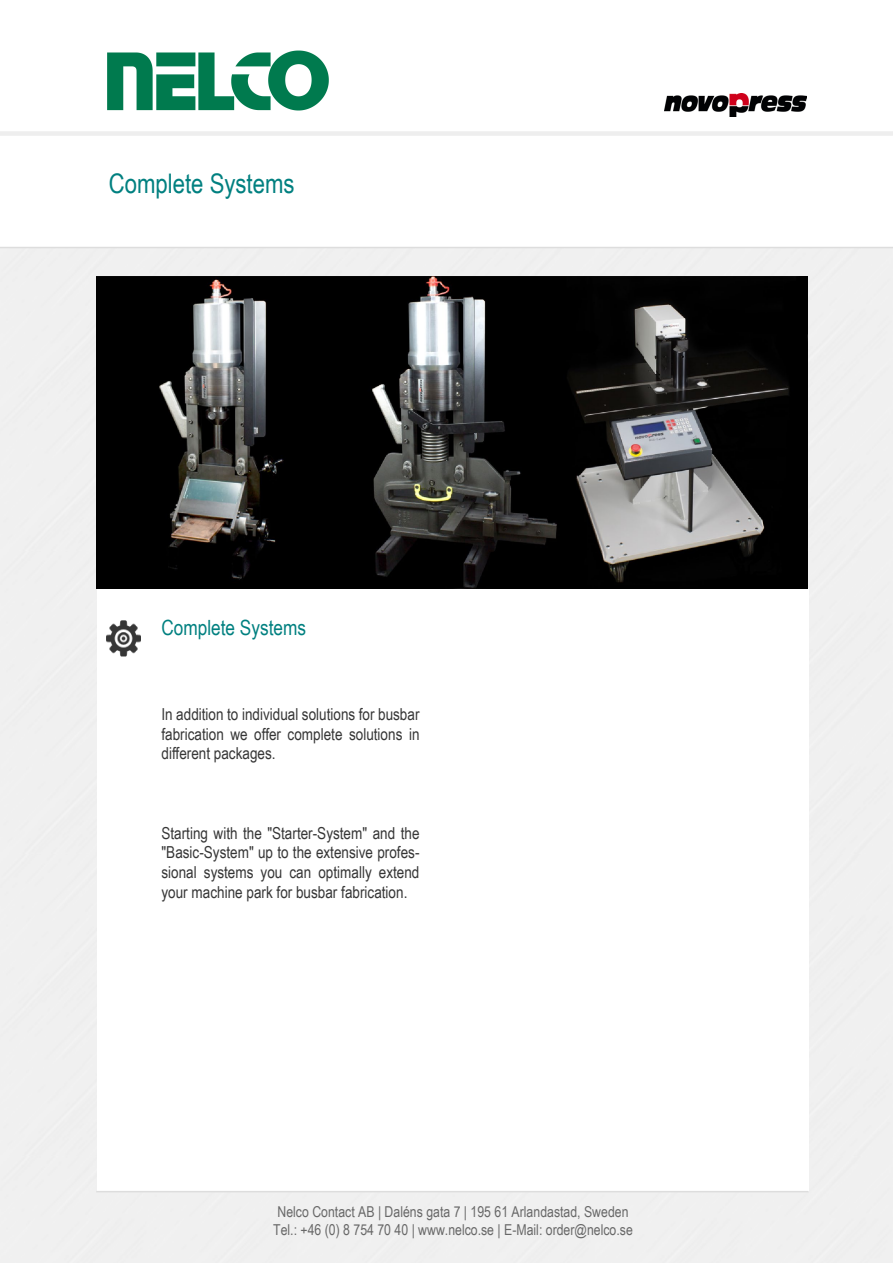
<style>
.page{position:relative;width:893px;height:1263px;background:#fff}
.page>*{position:absolute;margin:0;border:0;box-sizing:border-box;transform-origin:0 0}
.t1{font:27px "Arial Narrow";color:#008080}
.t2{font:21px "Arial Narrow";color:#008080}
.t3{font:16.5px/19.8px "Arial Narrow";color:#363636;text-align:justify}
.t4{font:15px/18px "Arial Narrow";color:#686868}
</style>
<div class="page">
<div style="left:0;top:248px;width:893px;height:1015px;background:#f0f0f0"></div>
<img style="left:664px;top:93px;width:142px;height:23px">
<div style="left:0;top:131px;width:893px;height:5px;background:#eee"></div>
<img style="left:96px;top:277px;width:711px;height:311px">
<div style="left:98px;top:588px;width:711px;height:604px;background:#fff"></div>
<hr style="left:0;top:247px;width:893px;height:1px;background:#ddd">
<img style="left:106px;top:620px;width:35px;height:36px">
<hr style="left:96px;top:1191px;width:713px;height:1px;background:#ddd">
<img style="left:107px;top:50px;width:222px;height:61px">
<h1 class="t1" style="left:109px;top:163px;width:187px">Complete Systems</h1>
<p class="t2" style="left:162px;top:612px;width:146px">Complete Systems</p>
<p class="t3" style="left:161px;top:703px;width:259px">In addition to individual solutions for busbar fabrication we offer complete solutions in different packages.</p>
<p class="t3" style="left:161px;top:822px;width:260px">Starting with the "Starter-System" and the "Basic-System" up to the extensive profes&shy;sional systems you can optimally extend your machine park for busbar fabrication.</p>
<p class="t4" style="left:273px;top:1202px;width:361px">Nelco Contact AB | Daléns gata 7 | 195 61 Arlandastad, Sweden<br>Tel.: +46 (0) 8 754 70 40 | www.nelco.se | E-Mail: order@nelco.se</p>
</div>
